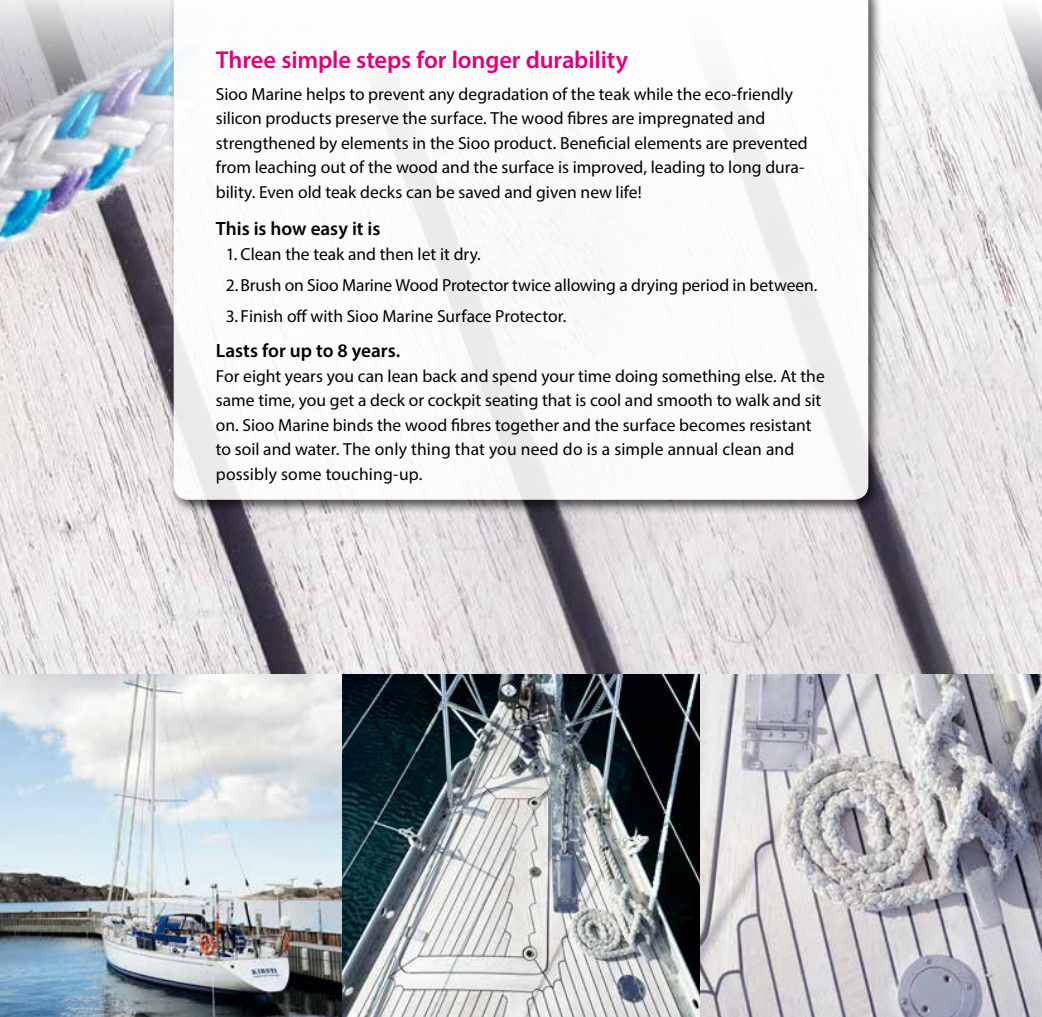
<style>
.page{position:relative;width:1042px;height:1017px;background:#fff}
.page>*{position:absolute;margin:0;border:0;box-sizing:border-box;transform-origin:0 0}
.t1{font:600 24.5px "Myriad Pro";letter-spacing:-.005em;color:#e2007a}
.t2{font:600 19.25px "Myriad Pro";letter-spacing:-.005em;color:#000}
.t3{font:17.5px/24.5px "Myriad Pro";color:#000}
</style>
<div class="page">
<img style="left:0;top:0;width:1042px;height:675px">
<div style="left:169px;top:0;width:714px;height:514px;background:#000;opacity:.75"></div>
<svg style="left:174px;top:0;width:694px;height:500px"></svg>
<img style="left:0;top:675px;width:1042px;height:342px">
<h1 class="t1" style="left:216px;top:44px;width:414px">Three simple steps for longer durability</h1>
<p class="t3" style="left:216px;top:81px;width:593px">Sioo Marine helps to prevent any degradation of the teak while the eco-friendly silicon products preserve the surface. The wood fibres are impregnated and strengthened by elements in the Sioo product. Beneficial elements are prevented from leaching out of the wood and the surface is improved, leading to long dura&shy;bility. Even old teak decks can be saved and given new life!</p>
<p class="t2" style="left:216px;top:216px;width:166px">This is how easy it is</p>
<p class="t3" style="left:226px;top:239px;width:593px;line-height:31px">1. Clean the teak and then let it dry.<br>2.Brush on Sioo Marine Wood Protector twice allowing a drying period in between.</p>
<p class="t3" style="left:226px;top:304px;width:342px">3. Finish off with Sioo Marine Surface Protector.</p>
<p class="t2" style="left:216px;top:338px;width:186px">Lasts for up to 8 years.</p>
<p class="t3" style="left:216px;top:363px;width:610px">For eight years you can lean back and spend your time doing something else. At the same time, you get a deck or cockpit seating that is cool and smooth to walk and sit on. Sioo Marine binds the wood fibres together and the surface becomes resistant to soil and water. The only thing that you need do is a simple annual clean and possibly some touching-up.</p>
</div>
